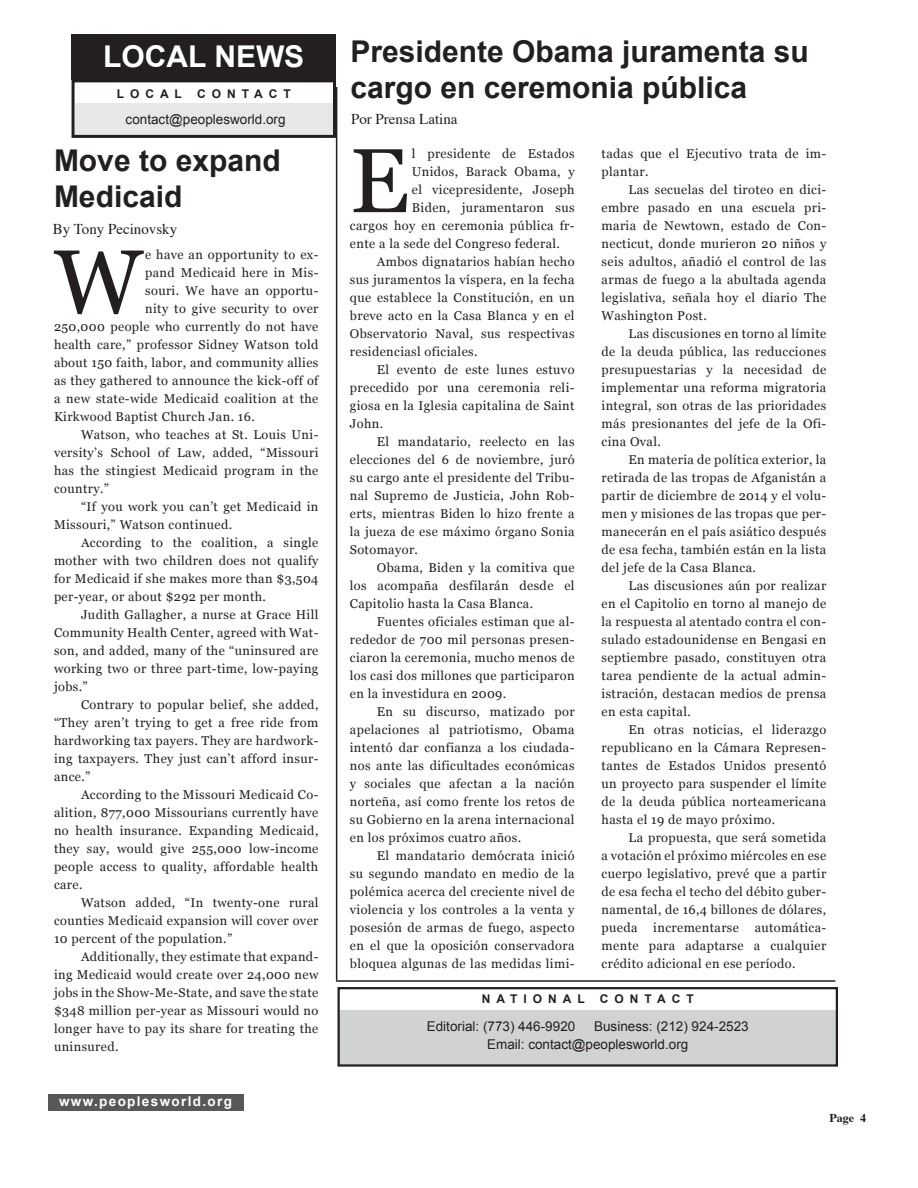
<style>
.page{position:relative;width:918px;height:1188px;background:#fff}
.page>*{position:absolute;margin:0;border:0;box-sizing:border-box;transform-origin:0 0}
.caps_paragraph{font:90.75px "Georgia";color:#231f20}
.title_arial-small{font:700 30px/36px "Arial";color:#231f20}
.t1{font:700 30px "Arial";color:#fff}
.by_line{font:15px "Times";color:#231f20}
.t2{font:13.5px/18px "Arial";color:#231f20}
.t3{font:700 13.5px "Arial";letter-spacing:.1em;color:#fff}
.body-text{font:12.75px/18px "Georgia";letter-spacing:.03em;color:#231f20;text-align:justify}
.caps_paragraph-2{font:12.75px "Georgia";letter-spacing:.03em;color:#231f20}
.quote{font:700 12px "Arial";letter-spacing:.5em;color:#231f20}
.by_line-2{font:700 12px "Times";color:#231f20}
</style>
<div class="page">
<hr style="left:336px;top:87px;width:1px;height:893px;background:#231f20">
<hr style="left:336px;top:980px;width:499px;height:2px;background:#231f20">
<div style="left:339px;top:1011px;width:498px;height:54px;background:#d1d2d4"></div>
<div style="left:338px;top:987px;width:500px;height:80px;border:2px solid #231f20"></div>
<div style="left:72px;top:35px;width:264px;height:45px;background:#231f20"></div>
<div style="left:48px;top:1094px;width:195px;height:16px;background:#57585a"></div>
<div style="left:75px;top:103px;width:257px;height:34px;background:#e6e7e9"></div>
<div style="left:72px;top:79px;width:264px;height:59px;border:3px solid #231f20"></div>
<p class="t1" style="left:103px;top:37px;width:134px">local news</p>
<p class="quote" style="left:117px;top:85px;width:56px">Lo cal</p>
<p class="quote" style="left:197px;top:85px;width:27px">c on</p>
<p class="quote" style="left:242px;top:85px;width:51px">ta ct</p>
<p class="t2" style="left:126px;top:110px;width:162px">contact@peoplesworld.org</p>
<p class="title_arial-small" style="left:54px;top:143px;width:228px">Move to expand<br>Medicaid</p>
<p class="by_line" style="left:53px;top:215px;width:126px">By Tony Pecinovsky</p>
<p class="caps_paragraph" style="left:54px;top:227px;width:90px">W</p>
<p class="caps_paragraph-2" style="left:145px;top:247px;width:175px">e have an opportunity to ex-</p>
<p class="caps_paragraph-2" style="left:145px;top:265px;width:175px">pand Medicaid here in Mis-</p>
<p class="caps_paragraph-2" style="left:145px;top:283px;width:175px">souri. We have an opportu-</p>
<p class="caps_paragraph-2" style="left:145px;top:301px;width:175px">nity to give security to over</p>
<p class="caps_paragraph-2" style="left:54px;top:319px;width:266px">250,000 people who currently do not have</p>
<p class="caps_paragraph-2" style="left:54px;top:337px;width:266px">health care,” professor Sidney Watson told</p>
<p class="caps_paragraph-2" style="left:54px;top:355px;width:266px">about 150 faith, labor, and community allies</p>
<p class="caps_paragraph-2" style="left:54px;top:373px;width:266px">as they gathered to announce the kick-off of</p>
<p class="caps_paragraph-2" style="left:54px;top:391px;width:266px">a new state-wide Medicaid coalition at the</p>
<p class="caps_paragraph-2" style="left:54px;top:409px;width:202px">Kirkwood Baptist Church Jan. 16.</p>
<p class="body-text" style="left:54px;top:426px;width:266px;text-indent:27px">Watson, who teaches at St. Louis Uni&shy;versity’s School of Law, added, “Missouri has the stingiest Medicaid program in the country.”</p>
<p class="body-text" style="left:54px;top:498px;width:266px;text-indent:27px">“If you work you can’t get Medicaid in<br>Missouri,” Watson continued.</p>
<p class="body-text" style="left:54px;top:534px;width:266px;text-indent:27px">According to the coalition, a single mother with two children does not qualify for Medicaid if she makes more than $3,504 per-year, or about $292 per month.</p>
<p class="body-text" style="left:54px;top:606px;width:266px;text-indent:27px">Judith Gallagher, a nurse at Grace Hill Community Health Center, agreed with Wat&shy;son, and added, many of the “uninsured are working two or three part-time, low-paying jobs.”</p>
<p class="body-text" style="left:54px;top:696px;width:266px;text-indent:27px">Contrary to popular belief, she added, “They aren’t trying to get a free ride from hardworking tax payers. They are hardwork&shy;ing taxpayers. They just can’t afford insur&shy;ance.”</p>
<p class="body-text" style="left:54px;top:786px;width:266px;text-indent:27px">According to the Missouri Medicaid Co&shy;alition, 877,000 Missourians currently have no health insurance. Expanding Medicaid, they say, would give 255,000 low-income people access to quality, affordable health care.</p>
<p class="body-text" style="left:54px;top:894px;width:266px;text-indent:27px">Watson added, “In twenty-one rural counties Medicaid expansion will cover over 10 percent of the population.”</p>
<p class="body-text" style="left:54px;top:948px;width:266px;text-indent:27px">Additionally, they estimate that expand&shy;ing Medicaid would create over 24,000 new jobs in the Show-Me-State, and save the state $348 million per-year as Missouri would no longer have to pay its share for treating the uninsured.</p>
<p class="t3" style="left:59px;top:1093px;width:174px">www.peoplesworld.org</p>
<p class="title_arial-small" style="left:350px;top:35px;width:460px">Presidente Obama juramenta su cargo en ceremonia pública</p>
<p class="by_line" style="left:351px;top:105px;width:108px">Por Prensa Latina</p>
<p class="caps_paragraph" style="left:350px;top:126px;width:61px">E</p>
<p class="caps_paragraph-2" style="left:412px;top:146px;width:164px">l presidente de Estados</p>
<p class="caps_paragraph-2" style="left:412px;top:164px;width:164px">Unidos, Barack Obama, y</p>
<p class="caps_paragraph-2" style="left:412px;top:182px;width:164px">el vicepresidente, Joseph</p>
<p class="caps_paragraph-2" style="left:412px;top:200px;width:164px">Biden, juramentaron sus</p>
<p class="caps_paragraph-2" style="left:350px;top:218px;width:226px">cargos hoy en ceremonia pública fr-</p>
<p class="caps_paragraph-2" style="left:350px;top:236px;width:212px">ente a la sede del Congreso federal.</p>
<p class="body-text" style="left:350px;top:253px;width:226px;text-indent:27px">Ambos dignatarios habían hecho sus juramentos la víspera, en la fecha que establece la Constitución, en un breve acto en la Casa Blanca y en el Observatorio Naval, sus respectivas residenciasl oficiales.</p>
<p class="body-text" style="left:350px;top:361px;width:226px;text-indent:27px">El evento de este lunes estuvo precedido por una ceremonia reli&shy;giosa en la Iglesia capitalina de Saint John.</p>
<p class="body-text" style="left:350px;top:433px;width:226px;text-indent:27px">El mandatario, reelecto en las elecciones del 6 de noviembre, juró su cargo ante el presidente del Tribu&shy;nal Supremo de Justicia, John Rob&shy;erts, mientras Biden lo hizo frente a la jueza de ese máximo órgano Sonia Sotomayor.</p>
<p class="body-text" style="left:350px;top:559px;width:226px;text-indent:27px">Obama, Biden y la comitiva que los acompaña desfilarán desde el Capitolio hasta la Casa Blanca.</p>
<p class="body-text" style="left:350px;top:613px;width:226px;text-indent:27px">Fuentes oficiales estiman que al&shy;rededor de 700 mil personas presen&shy;ciaron la ceremonia, mucho menos de los casi dos millones que participaron en la investidura en 2009.</p>
<p class="body-text" style="left:350px;top:703px;width:226px;text-indent:27px">En su discurso, matizado por apelaciones al patriotismo, Obama intentó dar confianza a los ciudada&shy;nos ante las dificultades económicas y sociales que afectan a la nación norteña, así como frente los retos de su Gobierno en la arena internacional en los próximos cuatro años.</p>
<p class="body-text" style="left:350px;top:847px;width:226px;text-indent:27px">El mandatario demócrata inició su segundo mandato en medio de la polémica acerca del creciente nivel de violencia y los controles a la venta y posesión de armas de fuego, aspecto en el que la oposición conservadora bloquea algunas de las medidas limi-</p>
<p class="body-text" style="left:602px;top:145px;width:226px">tadas que el Ejecutivo trata de im&shy;plantar.</p>
<p class="body-text" style="left:602px;top:181px;width:226px;text-indent:27px">Las secuelas del tiroteo en dici&shy;embre pasado en una escuela pri&shy;maria de Newtown, estado de Con&shy;necticut, donde murieron 20 niños y seis adultos, añadió el control de las armas de fuego a la abultada agenda legislativa, señala hoy el diario The Washington Post.</p>
<p class="body-text" style="left:602px;top:325px;width:226px;text-indent:27px">Las discusiones en torno al límite de la deuda pública, las reducciones presupuestarias y la necesidad de implementar una reforma migratoria integral, son otras de las prioridades más presionantes del jefe de la Ofi&shy;cina Oval.</p>
<p class="body-text" style="left:602px;top:451px;width:226px;text-indent:27px">En materia de política exterior, la retirada de las tropas de Afganistán a partir de diciembre de 2014 y el volu&shy;men y misiones de las tropas que per&shy;manecerán en el país asiático después de esa fecha, también están en la lista del jefe de la Casa Blanca.</p>
<p class="body-text" style="left:602px;top:577px;width:226px;text-indent:27px">Las discusiones aún por realizar en el Capitolio en torno al manejo de la respuesta al atentado contra el con&shy;sulado estadounidense en Bengasi en septiembre pasado, constituyen otra tarea pendiente de la actual admin&shy;istración, destacan medios de prensa en esta capital.</p>
<p class="body-text" style="left:602px;top:721px;width:226px;text-indent:27px">En otras noticias, el liderazgo republicano en la Cámara Represen&shy;tantes de Estados Unidos presentó un proyecto para suspender el límite de la deuda pública norteamericana hasta el 19 de mayo próximo.</p>
<p class="body-text" style="left:602px;top:829px;width:226px;text-indent:27px">La propuesta, que será sometida a votación el próximo miércoles en ese cuerpo legislativo, prevé que a partir de esa fecha el techo del débito guber&shy;namental, de 16,4 billones de dólares, pueda incrementarse automática&shy;mente para adaptarse a cualquier crédito adicional en ese período.</p>
<p class="quote" style="left:482px;top:991px;width:13px">na</p>
<p class="quote" style="left:510px;top:991px;width:37px">tional</p>
<p class="quote" style="left:600px;top:991px;width:27px">c on</p>
<p class="quote" style="left:645px;top:991px;width:51px">ta ct</p>
<p class="t2" style="left:427px;top:1018px;width:150px">Editorial: (773) 446-9920</p>
<p class="t2" style="left:487px;top:1018px;width:263px;text-indent:107px">Business: (212) 924-2523<br>Email: contact@peoplesworld.org</p>
<p class="by_line-2" style="left:829px;top:1106px;width:38px">Page 4</p>
</div>
